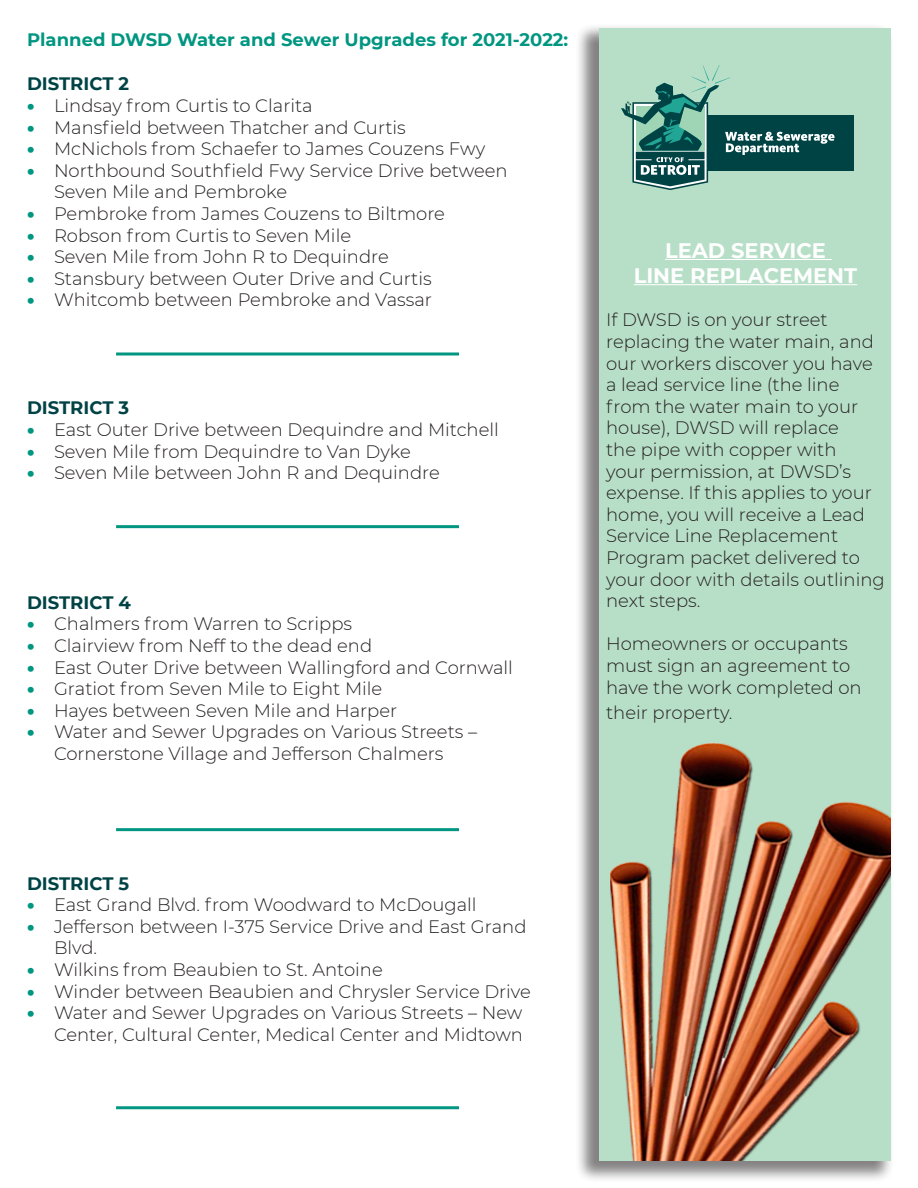
<style>
.page{position:relative;width:918px;height:1188px;background:#fff}
.page>*{position:absolute;margin:0;border:0;box-sizing:border-box;transform-origin:0 0}
.t1{font:700 21px "Montserrat";color:#fff}
.t2{font:300 18px/21.6px "Montserrat";color:#231f20}
.t3{font:700 18px "Montserrat";color:#009681}
.t4{font:700 18px "Montserrat";color:#004345}
.s1{font-weight:900;color:#009681}
</style>
<div class="page">
<div style="left:575px;top:22px;width:320px;height:1162px;background:#231f20;opacity:.75"></div>
<div style="left:600px;top:28px;width:291px;height:1133px;background:#b7dec6"></div>
<hr style="left:665px;top:259px;width:167px;height:1px;background:#fff">
<hr style="left:634px;top:284px;width:223px;height:1px;background:#fff">
<svg style="left:116px;top:352px;width:343px;height:4px"></svg>
<hr style="left:116px;top:525px;width:343px;height:3px;background:#009681">
<hr style="left:116px;top:828px;width:343px;height:3px;background:#009681">
<hr style="left:116px;top:1106px;width:343px;height:3px;background:#009681">
<div style="left:707px;top:116px;width:147px;height:55px;background:#004345"></div>
<svg style="left:621px;top:65px;width:214px;height:125px"></svg>
<img style="left:610px;top:742px;width:281px;height:419px">
<p class="t3" style="left:27px;top:27px;width:543px">Planned DWSD Water and Sewer Upgrades for 2021-2022:</p>
<p class="t4" style="left:27px;top:71px;width:104px">DISTRICT 2</p>
<p class="t2" style="left:27px;top:94px;width:287px"><span class="s1">•</span> Lindsay from Curtis to Clarita</p>
<p class="t2" style="left:27px;top:116px;width:380px"><span class="s1">•</span> Mansfield between Thatcher and Curtis</p>
<p class="t2" style="left:27px;top:137px;width:460px"><span class="s1">•</span> McNichols from Schaefer to James Couzens Fwy</p>
<p class="t2" style="left:54px;top:159px;width:455px;text-indent:-27px"><span class="s1">•</span> Northbound Southfield Fwy Service Drive between<br>Seven Mile and Pembroke</p>
<p class="t2" style="left:27px;top:202px;width:419px"><span class="s1">•</span> Pembroke from James Couzens to Biltmore</p>
<p class="t2" style="left:27px;top:224px;width:326px"><span class="s1">•</span> Robson from Curtis to Seven Mile</p>
<p class="t2" style="left:27px;top:245px;width:363px"><span class="s1">•</span> Seven Mile from John R to Dequindre</p>
<p class="t2" style="left:27px;top:267px;width:406px"><span class="s1">•</span> Stansbury between Outer Drive and Curtis</p>
<p class="t2" style="left:27px;top:289px;width:406px"><span class="s1">•</span> Whitcomb between Pembroke and Vassar</p>
<p class="t4" style="left:27px;top:395px;width:104px">DISTRICT 3</p>
<p class="t2" style="left:27px;top:418px;width:473px"><span class="s1">•</span> East Outer Drive between Dequindre and Mitchell</p>
<p class="t2" style="left:27px;top:440px;width:385px"><span class="s1">•</span> Seven Mile from Dequindre to Van Dyke</p>
<p class="t2" style="left:27px;top:461px;width:414px"><span class="s1">•</span> Seven Mile between John R and Dequindre</p>
<p class="t4" style="left:27px;top:589px;width:106px">DISTRICT 4</p>
<p class="t2" style="left:27px;top:613px;width:327px"><span class="s1">•</span> Chalmers from Warren to Scripps</p>
<p class="t2" style="left:27px;top:634px;width:347px"><span class="s1">•</span> Clairview from Neff to the dead end</p>
<p class="t2" style="left:27px;top:656px;width:487px"><span class="s1">•</span> East Outer Drive between Wallingford and Cornwall</p>
<p class="t2" style="left:27px;top:677px;width:357px"><span class="s1">•</span> Gratiot from Seven Mile to Eight Mile</p>
<p class="t2" style="left:27px;top:699px;width:372px"><span class="s1">•</span> Hayes between Seven Mile and Harper</p>
<p class="t2" style="left:27px;top:721px;width:452px;text-align:center"><span class="s1">•</span> Water and Sewer Upgrades on Various Streets –<br>Cornerstone Village and Jefferson Chalmers</p>
<p class="t1" style="left:665px;top:235px;width:162px">LEAD SERVICE</p>
<p class="t1" style="left:634px;top:261px;width:225px">LINE REPLACEMENT</p>
<p class="t2" style="left:606px;top:309px;width:280px">If DWSD is on your street replacing the water main, and our workers discover you have a lead service line (the line from the water main to your house), DWSD will replace<br>the pipe with copper with<br>your permission, at DWSD’s expense. If this applies to your home, you will receive a Lead<br>Service Line Replacement<br>Program packet delivered to your door with details outlining next steps.</p>
<p class="t2" style="left:606px;top:633px;width:257px">Homeowners or occupants must sign an agreement to have the work completed on</p>
<p class="t2" style="left:606px;top:701px;width:128px">their property.</p>
<p class="t4" style="left:27px;top:870px;width:104px">DISTRICT 5</p>
<p class="t2" style="left:27px;top:893px;width:451px"><span class="s1">•</span> East Grand Blvd. from Woodward to McDougall</p>
<p class="t2" style="left:54px;top:915px;width:474px;text-indent:-27px"><span class="s1">•</span> Jefferson between I-375 Service Drive and East Grand<br>Blvd.</p>
<p class="t2" style="left:27px;top:958px;width:357px"><span class="s1">•</span> Wilkins from Beaubien to St. Antoine</p>
<p class="t2" style="left:27px;top:980px;width:505px"><span class="s1">•</span> Winder between Beaubien and Chrysler Service Drive</p>
<p class="t2" style="left:27px;top:1001px;width:498px;text-align:right"><span class="s1">•</span> Water and Sewer Upgrades on Various Streets – New<br>Center, Cultural Center, Medical Center and Midtown</p>
</div>
